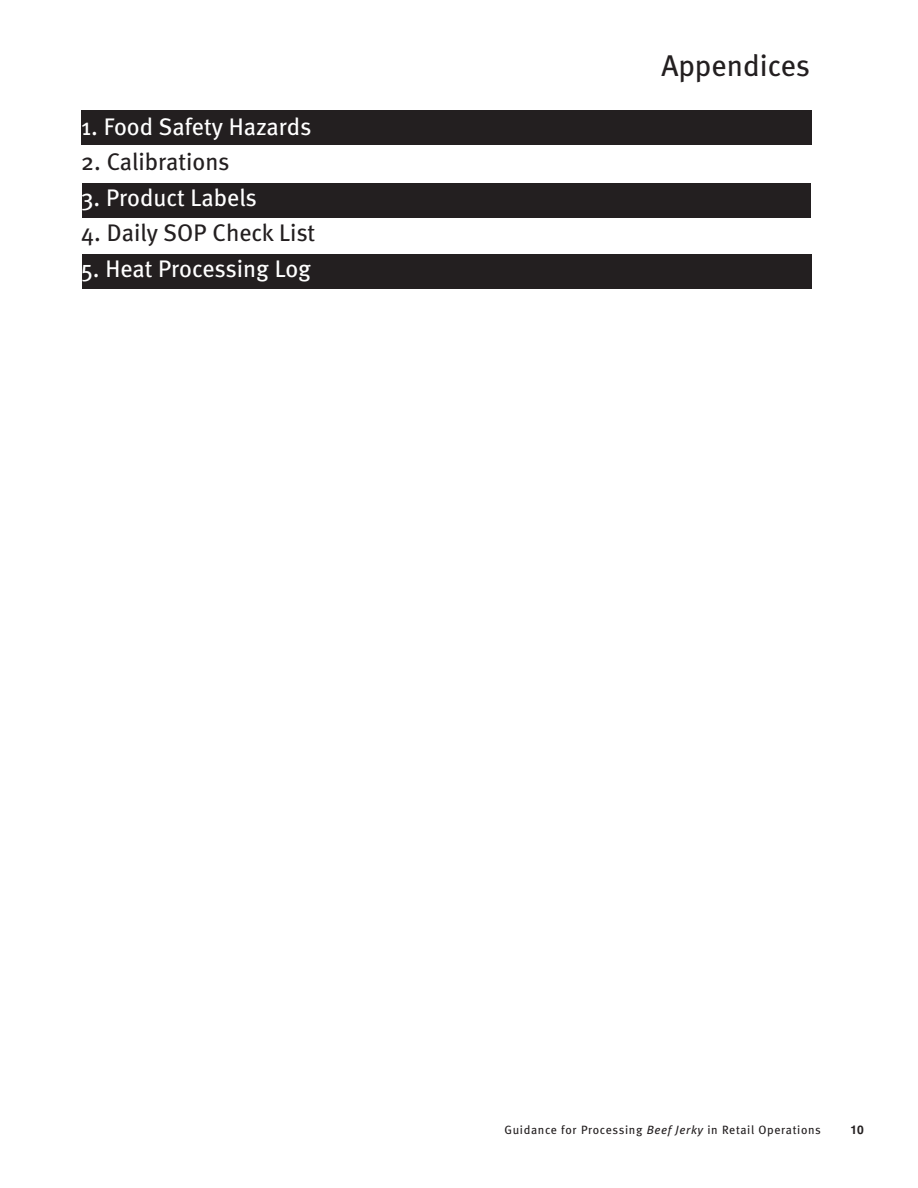
<style>
.page{position:relative;width:918px;height:1188px;background:#fff}
.page>*{position:absolute;margin:0;border:0;box-sizing:border-box;transform-origin:0 0}
.t1{font:30px "Meta";color:#231f20}
.t2{font:24px "Meta";color:#fff}
.t3{font:24px "Meta";color:#231f20}
.t4{font:12px "Meta";letter-spacing:.055em;color:#231f20}
.t5{font:700 12px "Helvetica";color:#231f20}
.s1{font-style:italic}
</style>
<div class="page">
<div style="left:81px;top:110px;width:730px;height:35px;background:#231f20"></div>
<div style="left:82px;top:183px;width:729px;height:34px;background:#231f20"></div>
<div style="left:82px;top:254px;width:729px;height:35px;background:#231f20"></div>
<p class="t2" style="left:81px;top:118px;width:232px">1. Food Safety Hazards</p>
<p class="t3" style="left:81px;top:154px;width:150px">2. Calibrations</p>
<p class="t2" style="left:81px;top:189px;width:177px">3. Product Labels</p>
<p class="t3" style="left:81px;top:225px;width:236px">4. Daily SOP Check List</p>
<p class="t2" style="left:81px;top:260px;width:232px">5. Heat Processing Log</p>
<p class="t1" style="left:661px;top:56px;width:150px">Appendices</p>
<p class="t4" style="left:504px;top:1126px;width:318px">Guidance for Processing <span class="s1">Beef Jerky</span> in Retail Operations</p>
<p class="t5" style="left:851px;top:1125px;width:15px">10</p>
</div>
